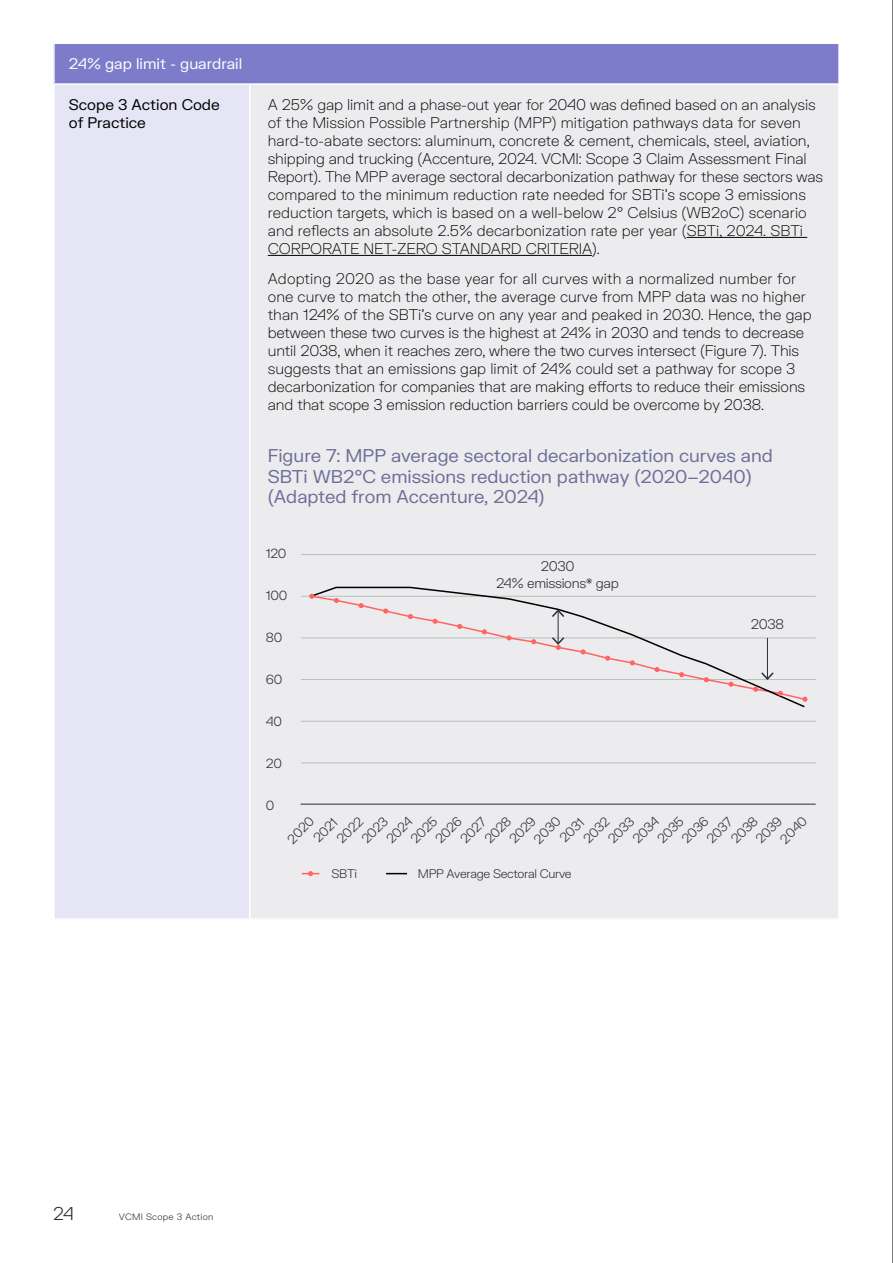
<style>
.page{position:relative;width:893px;height:1263px;background:#fff}
.page>*{position:absolute;margin:0;border:0;box-sizing:border-box;transform-origin:0 0}
.t1{font:18px/20.2px "FK Grotesk";color:#6e6e99}
.t2{font:300 18px "FK Grotesk";color:#2d2d36}
.t3{font:100 15px/18px "FK Grotesk";letter-spacing:-.01em;color:#000}
.t4{font:15px/18px "FK Grotesk";color:#000}
.t5{font:15px "FK Grotesk";color:#fff}
.t6{font:300 13.65px/16.4px "FK Grotesk";letter-spacing:-.025em;color:#2d2d37;text-align:center}
.t7{font:300 12.9px "FK Grotesk";letter-spacing:-.025em;color:#2d2d37}
.t8{font:300 12.15px "FK Grotesk";letter-spacing:-.025em;color:#2d2d37}
.t9{font:300 9px "FK Grotesk";letter-spacing:.03em;color:#2d2d36}
</style>
<div class="page">
<div style="left:54px;top:43px;width:785px;height:41px;background:#7c7ccb"></div>
<div style="left:54px;top:84px;width:196px;height:835px;background:#e5e5f6"></div>
<div style="left:250px;top:84px;width:589px;height:835px;background:#ececee"></div>
<hr style="left:53px;top:43px;width:197px;height:1px;background:#fff">
<hr style="left:53px;top:44px;width:2px;height:39px;background:#fff">
<hr style="left:250px;top:43px;width:590px;height:1px;background:#fff">
<hr style="left:838px;top:44px;width:2px;height:39px;background:#fff">
<hr style="left:53px;top:83px;width:197px;height:2px;background:#fff">
<hr style="left:53px;top:85px;width:2px;height:833px;background:#fff">
<hr style="left:250px;top:83px;width:590px;height:2px;background:#fff">
<hr style="left:249px;top:85px;width:2px;height:833px;background:#fff">
<hr style="left:838px;top:85px;width:2px;height:833px;background:#fff">
<hr style="left:53px;top:918px;width:197px;height:2px;background:#fff">
<hr style="left:250px;top:918px;width:590px;height:2px;background:#fff">
<hr style="left:687px;top:237px;width:120px;height:1px;background:#000">
<hr style="left:268px;top:255px;width:324px;height:1px;background:#000">
<hr style="left:301px;top:721px;width:515px;height:1px;background:#b1c1ba">
<hr style="left:301px;top:638px;width:515px;height:1px;background:#b1c1ba">
<hr style="left:301px;top:763px;width:515px;height:1px;background:#b1c1ba">
<hr style="left:301px;top:554px;width:515px;height:1px;background:#b1c1ba">
<hr style="left:301px;top:679px;width:515px;height:1px;background:#b1c1ba">
<hr style="left:301px;top:596px;width:515px;height:1px;background:#b1c1ba">
<hr style="left:301px;top:804px;width:515px;height:1px;background:#2d2d37">
<svg style="left:310px;top:586px;width:496px;height:122px"></svg>
<svg style="left:309px;top:594px;width:5px;height:5px"></svg>
<svg style="left:334px;top:598px;width:5px;height:5px"></svg>
<svg style="left:359px;top:603px;width:5px;height:5px"></svg>
<svg style="left:383px;top:608px;width:5px;height:5px"></svg>
<svg style="left:408px;top:614px;width:5px;height:5px"></svg>
<svg style="left:433px;top:619px;width:5px;height:5px"></svg>
<svg style="left:457px;top:624px;width:5px;height:5px"></svg>
<svg style="left:482px;top:629px;width:5px;height:5px"></svg>
<svg style="left:506px;top:635px;width:6px;height:5px"></svg>
<svg style="left:531px;top:639px;width:5px;height:5px"></svg>
<svg style="left:580px;top:649px;width:6px;height:5px"></svg>
<svg style="left:605px;top:656px;width:5px;height:5px"></svg>
<svg style="left:630px;top:660px;width:5px;height:5px"></svg>
<svg style="left:654px;top:667px;width:5px;height:5px"></svg>
<svg style="left:679px;top:672px;width:5px;height:5px"></svg>
<svg style="left:704px;top:677px;width:5px;height:5px"></svg>
<svg style="left:728px;top:682px;width:5px;height:5px"></svg>
<svg style="left:753px;top:687px;width:5px;height:5px"></svg>
<svg style="left:778px;top:691px;width:5px;height:5px"></svg>
<svg style="left:802px;top:697px;width:5px;height:5px"></svg>
<svg style="left:302px;top:871px;width:17px;height:5px"></svg>
<svg style="left:386px;top:873px;width:21px;height:1px"></svg>
<hr style="left:558px;top:611px;width:1px;height:32px;background:#2d2d37">
<svg style="left:552px;top:637px;width:12px;height:13px"></svg>
<svg style="left:552px;top:609px;width:12px;height:8px"></svg>
<hr style="left:767px;top:638px;width:1px;height:40px;background:#2d2d37">
<svg style="left:761px;top:672px;width:13px;height:8px"></svg>
<hr style="left:892px;top:0;width:1px;height:1263px;background:#000">
<p class="t5" style="left:69px;top:52px;width:175px">24% gap limit - guardrail</p>
<p class="t4" style="left:69px;top:94px;width:152px">Scope 3 Action Code of Practice</p>
<p class="t3" style="left:268px;top:94px;width:557px">A 25% gap limit and a phase-out year for 2040 was defined based on an analysis of the Mission Possible Partnership (MPP) mitigation pathways data for seven hard-to-abate sectors: aluminum, concrete &amp; cement, chemicals, steel, aviation, shipping and trucking (Accenture, 2024. VCMI: Scope 3 Claim Assessment Final Report). The MPP average sectoral decarbonization pathway for these sectors was compared to the minimum reduction rate needed for SBTi’s scope 3 emissions reduction targets, which is based on a well-below 2° Celsius (WB2oC) scenario and reflects an absolute 2.5% decarbonization rate per year (SBTi, 2024. SBTi CORPORATE NET-ZERO STANDARD CRITERIA).</p>
<p class="t3" style="left:268px;top:268px;width:545px">Adopting 2020 as the base year for all curves with a normalized number for one curve to match the other, the average curve from MPP data was no higher than 124% of the SBTi’s curve on any year and peaked in 2030. Hence, the gap between these two curves is the highest at 24% in 2030 and tends to decrease until 2038, when it reaches zero, where the two curves intersect (Figure 7). This suggests that an emissions gap limit of 24% could set a pathway for scope 3 decarbonization for companies that are making efforts to reduce their emissions and that scope 3 emission reduction barriers could be overcome by 2038.</p>
<p class="t1" style="left:268px;top:445px;width:507px">Figure 7: MPP average sectoral decarbonization curves and<br>SBTi WB2°C emissions reduction pathway (2020–2040) (Adapted from Accenture, 2024)</p>
<p class="t7" style="left:266px;top:544px;width:22px">120</p>
<p class="t7" style="left:266px;top:586px;width:23px">100</p>
<p class="t7" style="left:266px;top:628px;width:18px">80</p>
<p class="t7" style="left:266px;top:670px;width:18px">60</p>
<p class="t7" style="left:266px;top:712px;width:18px">40</p>
<p class="t7" style="left:266px;top:753px;width:18px">20</p>
<p class="t7" style="left:266px;top:795px;width:10px">0</p>
<p class="t6" style="left:496px;top:557px;width:124px">2030<br>24% emissions* gap</p>
<p class="t6" style="left:751px;top:615px;width:35px">2038</p>
<p class="t7" style="left:775px;top:834px;width:33px;rotate:-45deg">2040</p>
<p class="t7" style="left:529px;top:834px;width:33px;rotate:-45deg">2030</p>
<p class="t7" style="left:283px;top:834px;width:33px;rotate:-45deg">2020</p>
<p class="t7" style="left:677px;top:834px;width:33px;rotate:-45deg">2036</p>
<p class="t7" style="left:431px;top:834px;width:33px;rotate:-45deg">2026</p>
<p class="t7" style="left:726px;top:834px;width:33px;rotate:-45deg">2038</p>
<p class="t7" style="left:751px;top:834px;width:33px;rotate:-45deg">2039</p>
<p class="t7" style="left:480px;top:834px;width:33px;rotate:-45deg">2028</p>
<p class="t7" style="left:505px;top:834px;width:33px;rotate:-45deg">2029</p>
<p class="t7" style="left:603px;top:834px;width:33px;rotate:-45deg">2033</p>
<p class="t7" style="left:555px;top:833px;width:30px;rotate:-45deg">2031</p>
<p class="t7" style="left:579px;top:834px;width:33px;rotate:-45deg">2032</p>
<p class="t7" style="left:309px;top:833px;width:30px;rotate:-45deg">2021</p>
<p class="t7" style="left:332px;top:834px;width:33px;rotate:-45deg">2022</p>
<p class="t7" style="left:702px;top:834px;width:32px;rotate:-45deg">2037</p>
<p class="t7" style="left:357px;top:834px;width:32px;rotate:-45deg">2023</p>
<p class="t7" style="left:652px;top:834px;width:33px;rotate:-45deg">2035</p>
<p class="t7" style="left:456px;top:834px;width:32px;rotate:-45deg">2027</p>
<p class="t7" style="left:406px;top:834px;width:33px;rotate:-45deg">2025</p>
<p class="t7" style="left:628px;top:834px;width:33px;rotate:-45deg">2034</p>
<p class="t7" style="left:382px;top:834px;width:32px;rotate:-45deg">2024</p>
<p class="t8" style="left:332px;top:864px;width:27px">SBTi</p>
<p class="t8" style="left:418px;top:864px;width:155px">MPP Average Sectoral Curve</p>
<p class="t2" style="left:53px;top:1200px;width:22px">24</p>
<p class="t9" style="left:119px;top:1210px;width:96px">VCMI Scope 3 Action</p>
</div>
